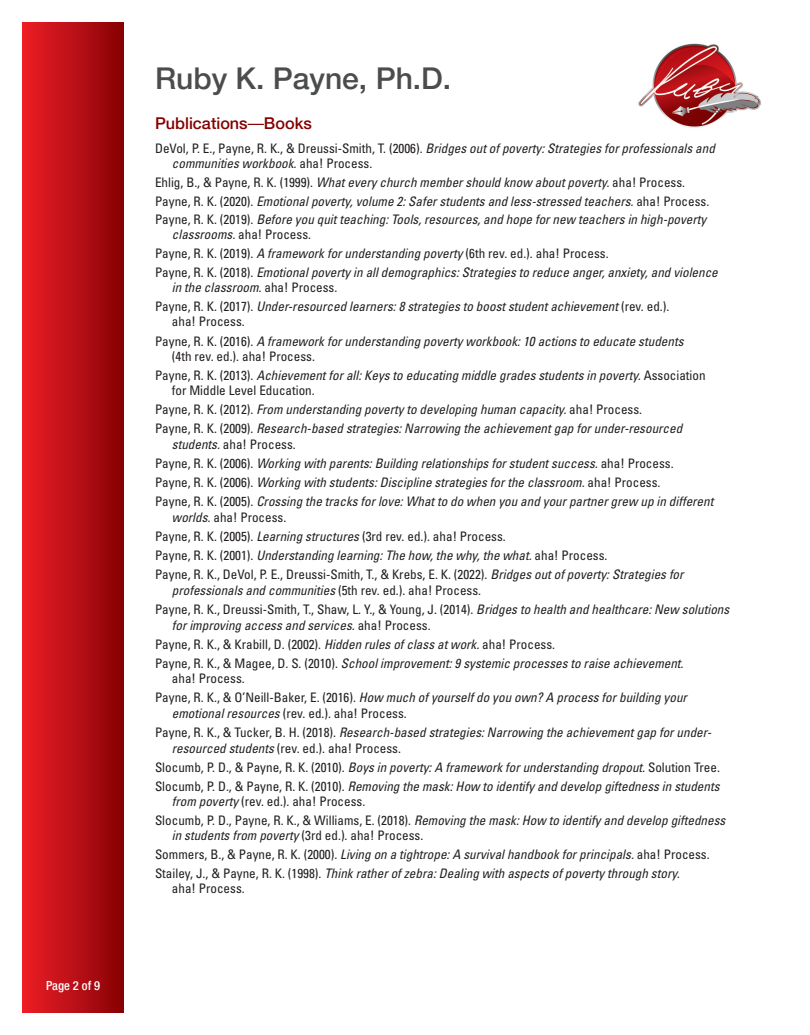
<style>
.page{position:relative;width:810px;height:1035px;background:#fff}
.page>*{position:absolute;margin:0;border:0;box-sizing:border-box;transform-origin:0 0}
.t1{font:500 30px "Helvetica Neue LT Pro";color:#4b4c4d}
.t2{font:500 16.25px "Helvetica Neue LT Pro";color:#840101}
.t3{font:italic condensed 13.12px/15px "Univers LT Std";color:#231f20}
.t4{font:condensed 13.12px/15.6px "Univers LT Std";color:#231f20}
.t5{font:500 condensed 12.5px "Helvetica Neue LT Pro";color:#fff}
.s1{font-family:"Helvetica Neue LT Std";font-weight:400;font-stretch:condensed}
.s2{font-style:normal}
.s3{font-style:italic}
</style>
<div class="page">
<img style="left:638px;top:43px;width:123px;height:85px">
<div style="left:22px;top:22px;width:102px;height:990px;background:linear-gradient(to right,#ee1e27,#880105)"></div>
<p class="t5" style="left:46px;top:978px;width:56px">Page 2 of 9</p>
<h1 class="t1" style="left:155px;top:60px;width:298px">Ruby K. Payne, Ph.D.</h1>
<p class="t2" style="left:155px;top:113px;width:158px">Publications<span class="s1">—</span>Books</p>
<p class="t3" style="left:172px;top:140px;width:548px;text-indent:-17px"><span class="s2">D e Vo l , P. E . , P a y n e , R . K . , &amp; D r e u s s i - S m i t h , T. ( 2 0 0 6 ) .</span> Bridgesoutofpoverty:Strategiesforprofessionalsand communitiesworkbook.<span class="s2">a h a ! P r o c e s s .</span></p>
<p class="t3" style="left:155px;top:175px;width:532px"><span class="s2">E h l i g , B . , &amp; P a y n e , R . K . ( 1 9 9 9 ) .</span> Whateverychurch membershould know aboutpoverty.<span class="s2">a h a ! P r o c e s s .</span></p>
<p class="t3" style="left:155px;top:193px;width:556px"><span class="s2">P a y n e , R . K . ( 2 0 2 0 ) .</span> Emotionalpoverty,volume 2:Saferstudentsand less-stressed teachers.<span class="s2">a h a ! P r o c e s s .</span></p>
<p class="t3" style="left:172px;top:212px;width:539px;text-indent:-17px"><span class="s2">P a y n e , R . K . ( 2 0 1 9 ) .</span> Before you quitteaching:Tools,resources,and hope fornew teachersin high-poverty classrooms.<span class="s2">aha! Process.</span></p>
<p class="t4" style="left:155px;top:246px;width:455px">Payne, R. K. (2019). <span class="s3">A frameworkforunderstanding poverty</span>(6th rev. ed.). aha! Process.</p>
<p class="t3" style="left:172px;top:265px;width:551px;text-indent:-17px"><span class="s2">P a y n e , R . K . ( 2 0 1 8 ) .</span> Emotionalpovertyin alldemographics:Strategiesto reduce anger,anxiety,and violence in the classroom.<span class="s2">a h a ! P r o c e s s .</span></p>
<p class="t3" style="left:172px;top:299px;width:499px;text-indent:-17px"><span class="s2">P a y n e , R . K . ( 2 0 1 7 ) .</span> Under-resourced learners:8strategiesto booststudentachievement<span class="s2">( r e v. e d . ) . aha! Process.</span></p>
<p class="t3" style="left:172px;top:333px;width:517px;text-indent:-17px"><span class="s2">P a y n e , R . K . ( 2 0 1 6 ) .</span> A frameworkforunderstanding povertyworkbook:10actionsto educate students <span class="s2">(4th rev. ed.). aha! Process.</span></p>
<p class="t3" style="left:172px;top:367px;width:535px;text-indent:-17px"><span class="s2">P a y n e , R . K . ( 2 0 1 3 ) .</span> Achievementforall:Keysto educating middle gradesstudentsin poverty.<span class="s2">A s s o c i a t i o n for Middle Level Education.</span></p>
<p class="t3" style="left:155px;top:402px;width:489px"><span class="s2">P a y n e , R . K . ( 2 0 1 2 ) .</span> From understanding povertyto developing human capacity.<span class="s2">a h a ! P r o c e s s .</span></p>
<p class="t3" style="left:172px;top:421px;width:515px;line-height:15.6px;text-indent:-17px"><span class="s2">P a y n e , R . K . ( 2 0 0 9 ) .</span> Research-based strategies:Narrowing the achievementgap forunder-resourced students.<span class="s2">aha! Process.</span></p>
<p class="t3" style="left:155px;top:456px;width:520px"><span class="s2">P a y n e , R . K . ( 2 0 0 6 ) .</span> Working with parents:Building relationshipsforstudentsuccess.<span class="s2">a h a ! P r o c e s s .</span></p>
<p class="t3" style="left:155px;top:475px;width:507px"><span class="s2">P a y n e , R . K . ( 2 0 0 6 ) .</span> Working with students:Discipline strategiesforthe classroom.<span class="s2">a h a ! P r o c e s s .</span></p>
<p class="t3" style="left:172px;top:494px;width:546px;line-height:15.6px;text-indent:-17px"><span class="s2">P a y n e , R . K . ( 2 0 0 5 ) .</span> Crossing the tracksforlove:Whatto do when you and yourpartnergrew up in different worlds.<span class="s2">aha! Process.</span></p>
<p class="t4" style="left:155px;top:529px;width:352px">Payne, R. K. (2005). <span class="s3">Learning structures</span>(3rd rev. ed.). aha! Process.</p>
<p class="t3" style="left:155px;top:548px;width:454px"><span class="s2">P a y n e , R . K . ( 2 0 0 1 ) .</span> Understanding learning:The how,the why,the what.<span class="s2">a h a ! P r o c e s s .</span></p>
<p class="t4" style="left:172px;top:567px;width:517px;text-indent:-17px">Payne, R. K., DeVol, P. E., Dreussi-Smith, T., &amp; Krebs, E. K. (2022). <span class="s3">Bridgesoutofpoverty:Strategiesfor professionalsand communities</span>( 5t h r e v. e d . ) . a h a ! P r o c e s s .</p>
<p class="t3" style="left:172px;top:601px;width:562px;line-height:15.6px;text-indent:-17px"><span class="s2">Payne, R. K., Dreussi-Smith, T., Shaw, L. Y., &amp; Young, J. (2014).</span> Bridgesto health and healthcare:New solutions forimproving accessand services.<span class="s2">a h a ! P r o c e s s .</span></p>
<p class="t4" style="left:155px;top:636px;width:402px">Payne, R. K., &amp; Krabill, D. (2002). <span class="s3">Hidden rulesofclassatwork.</span>aha! Process.</p>
<p class="t3" style="left:172px;top:656px;width:517px;text-indent:-17px"><span class="s2">P a y n e , R . K . , &amp; M a g e e , D . S . ( 2 0 1 0 ) .</span> Schoolimprovement:9systemic processesto raise achievement. <span class="s2">aha! Process.</span></p>
<p class="t3" style="left:172px;top:690px;width:520px;line-height:15.6px;text-indent:-17px"><span class="s2">P a y n e , R . K . , &amp; O ’ N e i l l - B a k e r, E . ( 2 0 1 6 ) .</span> How much ofyourselfdo you own?A processforbuilding your emotionalresources<span class="s2">(rev. ed.). aha! Process.</span></p>
<p class="t3" style="left:172px;top:725px;width:544px;line-height:15.6px;text-indent:-17px"><span class="s2">P a y n e , R . K . , &amp; Tu c k e r, B . H . ( 2 0 1 8 ) .</span> Research-based strategies:Narrowing the achievementgap forunder&shy;resourced students<span class="s2">(rev. ed.). aha! Process.</span></p>
<p class="t3" style="left:155px;top:760px;width:566px"><span class="s2">S l o c u m b , P. D . , &amp; P a y n e , R . K . ( 2 0 1 0 ) .</span> Boysin poverty:A frameworkforunderstanding dropout.<span class="s2">S o l u t i o n Tr e e .</span></p>
<p class="t3" style="left:172px;top:778px;width:553px;text-indent:-17px"><span class="s2">S l o c u m b , P. D . , &amp; P a y n e , R . K . ( 2 0 1 0 ) .</span> Removing the mask:How to identifyand develop giftednessin students from poverty<span class="s2">(rev. ed.). aha! Process.</span></p>
<p class="t3" style="left:172px;top:812px;width:558px;line-height:15.6px;text-indent:-17px"><span class="s2">S l o c u m b , P. D . , P a y n e , R . K . , &amp; W i l l i a m s , E . ( 2 0 1 8 ) .</span> Removing the mask:How to identifyand develop giftedness in studentsfrom poverty<span class="s2">(3rd ed.). aha! Process.</span></p>
<p class="t3" style="left:155px;top:847px;width:556px"><span class="s2">S o m m e rs , B . , &amp; P a y n e , R . K . ( 2000 ) .</span> Living on a tightrope:A survivalhandbookforprincipals.<span class="s2">a h a ! P r o c e s s .</span></p>
<p class="t3" style="left:172px;top:865px;width:513px;text-indent:-17px"><span class="s2">S t a i l e y, J . , &amp; P a y n e , R . K . ( 1 9 9 8 ) .</span> Thinkratherofzebra:Dealing with aspectsofpovertythrough story. <span class="s2">aha! Process.</span></p>
</div>
